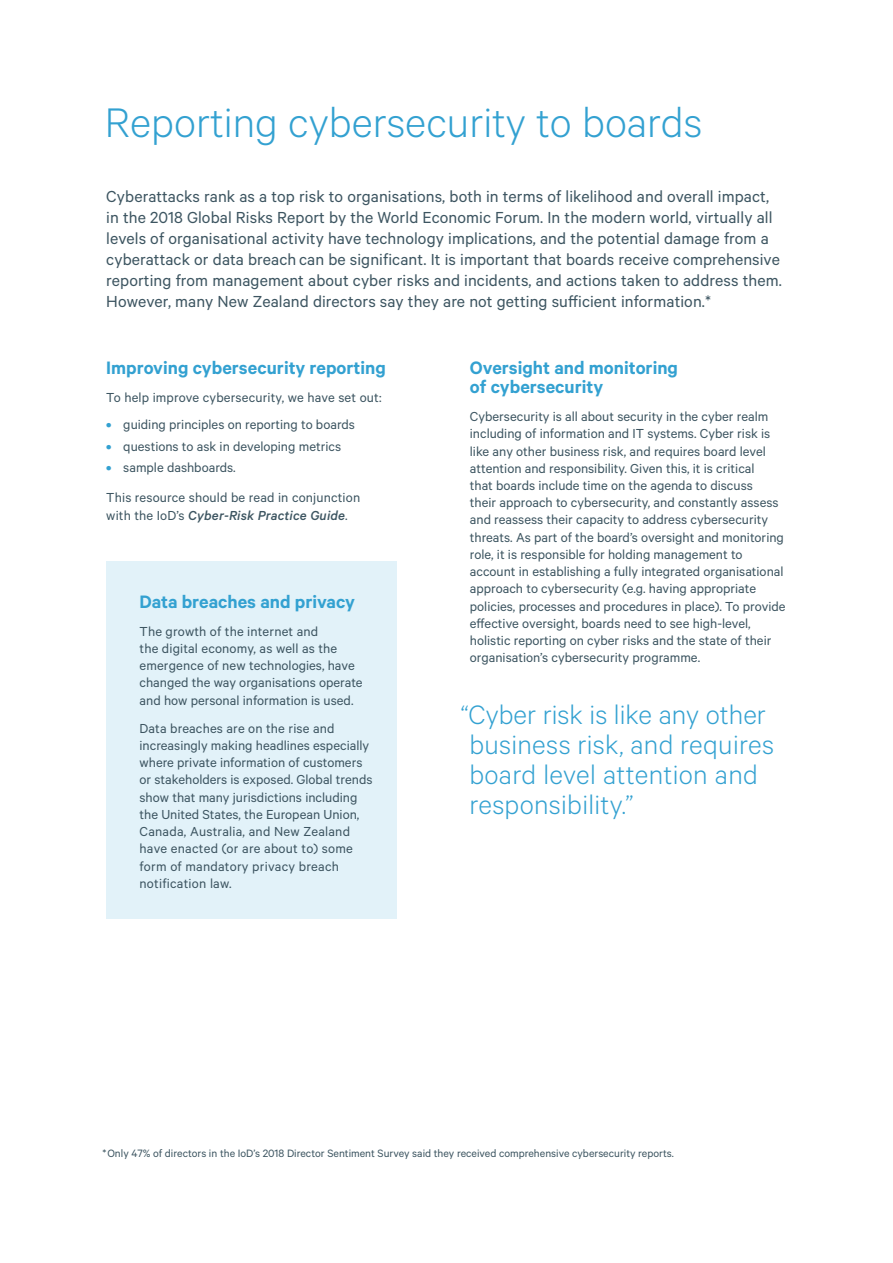
<style>
.page{position:relative;width:893px;height:1263px;background:#fff}
.page>*{position:absolute;margin:0;border:0;box-sizing:border-box;transform-origin:0 0}
.t1{font:300 46.5px "Calibre";color:#33a1d1}
.t2{font:300 30px/30px "Calibre";letter-spacing:.01em;color:#33a1d1}
.t3{font:600 20.25px/19.5px "Calibre";color:#33a1d1}
.t4{font:18px/21px "Calibre";letter-spacing:.005em;color:#3d5561}
.t5{font:14.7px/17.2px "Calibre";color:#3d5561}
.t6{font:italic 500 14.7px "Calibre";letter-spacing:.01em;color:#3d5561}
.t7{font:12px "Calibre";color:#3d5561}
.s1{font-weight:600;color:#33a1d1}
.s2{font-weight:400;font-style:normal}
</style>
<div class="page">
<div style="left:106px;top:561px;width:290px;height:357px;background:#e2f2f9"></div>
<h1 class="t1" style="left:105px;top:95px;width:599px">Reporting cybersecurity to boards</h1>
<p class="t4" style="left:106px;top:185px;width:677px">Cyberattacks rank as a top risk to organisations, both in terms of likelihood and overall impact, in the 2018 Global Risks Report by the World Economic Forum. In the modern world, virtually all levels of organisational activity have technology implications, and the potential damage from a cyberattack or data breach can be significant. It is important that boards receive comprehensive reporting from management about cyber risks and incidents, and actions taken to address them.<br>However, many New Zealand directors say they are not getting sufficient information.*</p>
<h3 class="t3" style="left:106px;top:357px;width:281px">Improving cybersecurity reporting</h3>
<p class="t5" style="left:106px;top:388px;width:277px">To help improve cybersecurity, we have set out:</p>
<p class="t5" style="left:106px;top:416px;width:250px"><span class="s1">•</span> guiding principles on reporting to boards</p>
<p class="t5" style="left:106px;top:437px;width:236px"><span class="s1">•</span> questions to ask in developing metrics</p>
<p class="t5" style="left:106px;top:452px;width:255px;line-height:30px"><span class="s1">•</span> sample dashboards.<br>This resource should be read in conjunction</p>
<p class="t6" style="left:106px;top:506px;width:243px"><span class="s2">with the IoD’s</span> Cyber-Risk Practice Guide<span class="s2">.</span></p>
<h3 class="t3" style="left:140px;top:591px;width:217px">Data breaches and privacy</h3>
<p class="t5" style="left:140px;top:622px;width:225px">The growth of the internet and<br>the digital economy, as well as the emergence of new technologies, have changed the way organisations operate and how personal information is used.</p>
<p class="t5" style="left:140px;top:719px;width:234px">Data breaches are on the rise and increasingly making headlines especially where private information of customers or stakeholders is exposed. Global trends show that many jurisdictions including the United States, the European Union, Canada, Australia, and New Zealand have enacted (or are about to) some form of mandatory privacy breach notification law.</p>
<h3 class="t3" style="left:470px;top:357px;width:210px">Oversight and monitoring of cybersecurity</h3>
<p class="t5" style="left:470px;top:407px;width:317px">Cybersecurity is all about security in the cyber realm including of information and IT systems. Cyber risk is like any other business risk, and requires board level attention and responsibility. Given this, it is critical<br>that boards include time on the agenda to discuss<br>their approach to cybersecurity, and constantly assess and reassess their capacity to address cybersecurity threats. As part of the board’s oversight and monitoring role, it is responsible for holding management to account in establishing a fully integrated organisational approach to cybersecurity (e.g. having appropriate policies, processes and procedures in place). To provide effective oversight, boards need to see high-level, holistic reporting on cyber risks and the state of their organisation’s cybersecurity programme.</p>
<h2 class="t2" style="left:461px;top:698px;width:315px">“Cyber risk is like any other business risk, and requires board level attention and responsibility.”</h2>
<p class="t7" style="left:102px;top:1146px;width:573px">*Only 47% of directors in the IoD’s 2018 Director Sentiment Survey said they received comprehensive cybersecurity reports.</p>
</div>
